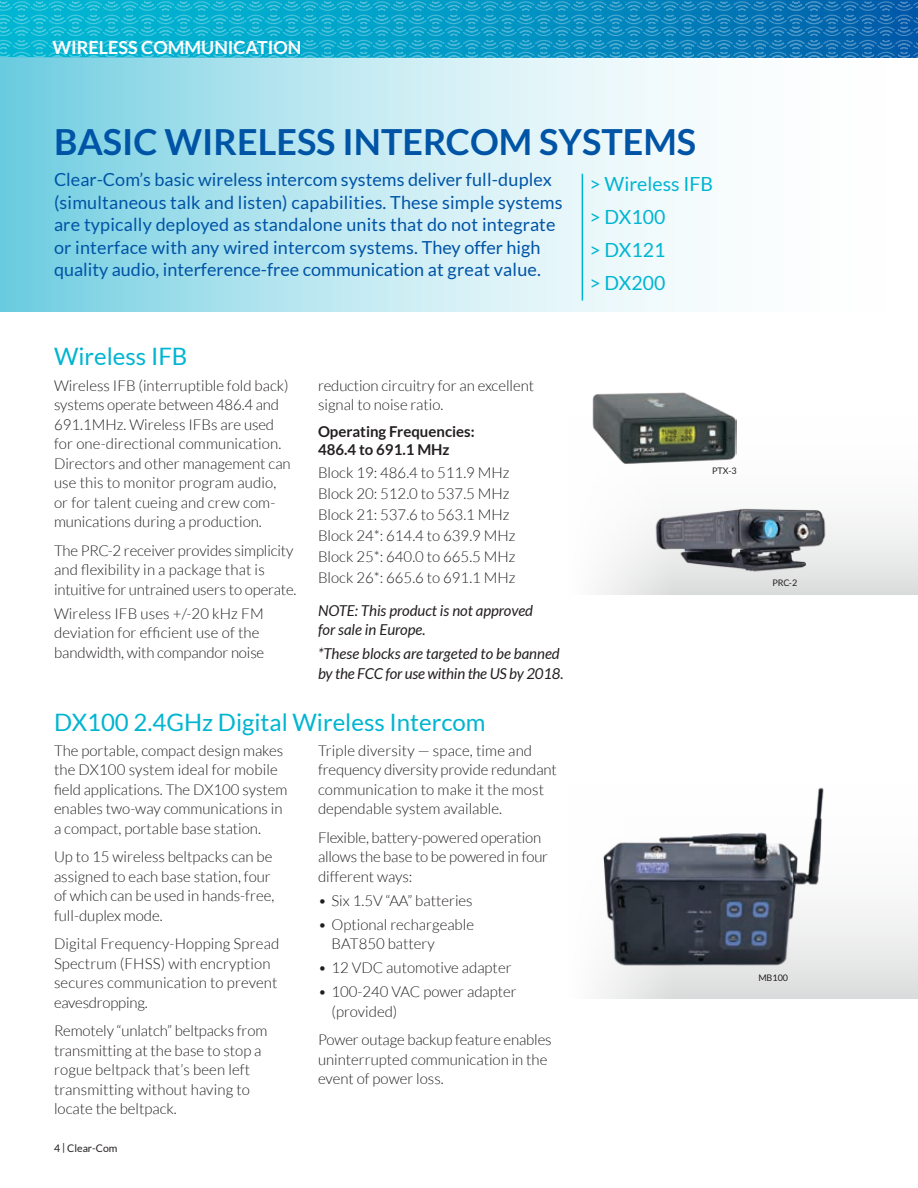
<style>
.page{position:relative;width:918px;height:1188px;background:#fff}
.page>*{position:absolute;margin:0;border:0;box-sizing:border-box;transform-origin:0 0}
.t1{font:700 36px "Lato";color:#0054a6}
.t2{font:24px "Lato";color:#00b5d1}
.t3{font:19.5px/33px "Lato";color:#00b5d1}
.t4{font:18px/22.5px "Lato";letter-spacing:.01em;color:#0054a6}
.t5{font:700 18px "Lato";color:#fff}
.t6{font:300 15px/19.5px "Lato";color:#231f20}
.t7{font:italic 15px/19.5px "Lato";color:#231f20}
.t8{font:700 15px/18px "Lato";color:#231f20}
.t9{font:10.5px "Lato";color:#231f20}
.t10{font:9px "Lato";color:#231f20}
</style>
<div class="page">
<svg style="left:0;top:0;width:918px;height:58px;background:#139ac6"></svg>
<div style="left:503px;top:778px;width:415px;height:220px;background:linear-gradient(to bottom,#fff,#e3e4e4)"></div>
<div style="left:454px;top:749px;width:219px;height:256px;background:#fff"></div>
<div style="left:503px;top:413px;width:415px;height:182px;background:linear-gradient(to bottom,#fff,#e3e4e4)"></div>
<div style="left:454px;top:389px;width:219px;height:211px;background:#fff"></div>
<img style="left:650px;top:473px;width:180px;height:114px">
<img style="left:592px;top:392px;width:144px;height:73px">
<img style="left:603px;top:778px;width:232px;height:206px">
<svg style="left:0;top:58px;width:696px;height:254px;background:#bbe7f0"></svg>
<hr style="left:582px;top:174px;width:1px;height:127px;background:#00b5d1">
<p class="t5" style="left:52px;top:37px;width:251px">WIRELESS COMMUNICATION</p>
<h1 class="t1" style="left:54px;top:121px;width:644px">BASIC WIRELESS INTERCOM SYSTEMS</h1>
<p class="t4" style="left:54px;top:169px;width:510px">Clear-Com’s basic wireless intercom systems deliver full-duplex (simultaneous talk and listen) capabilities. These simple systems are typically deployed as standalone units that do not integrate or interface with any wired intercom systems. They offer high quality audio, interference-free communication at great value.</p>
<h3 class="t3" style="left:590px;top:168px;width:125px">&gt; Wireless IFB &gt; DX100<br>&gt; DX121<br>&gt; DX200</h3>
<h2 class="t2" style="left:54px;top:343px;width:135px">Wireless IFB</h2>
<p class="t6" style="left:54px;top:376px;width:238px">Wireless IFB (interruptible fold back) systems operate between 486.4 and 691.1MHz. Wireless IFBs are used for one-directional communication.<br>Directors and other management can use this to monitor program audio, or for talent cueing and crew com&shy;munications during a production.</p>
<p class="t6" style="left:54px;top:541px;width:244px">The PRC-2 receiver provides simplicity and flexibility in a package that is intuitive for untrained users to operate.</p>
<p class="t6" style="left:54px;top:604px;width:212px">Wireless IFB uses +/-20 kHz FM deviation for efficient use of the bandwidth, with compandor noise</p>
<p class="t6" style="left:318px;top:376px;width:218px">reduction circuitry for an excellent signal to noise ratio.</p>
<p class="t8" style="left:318px;top:423px;width:158px">Operating Frequencies:<br>486.4 to 691.1 MHz</p>
<p class="t6" style="left:318px;top:462px;width:199px;line-height:21px">Block 19: 486.4 to 511.9 MHz<br>Block 20: 512.0 to 537.5 MHz<br>Block 21: 537.6 to 563.1 MHz<br>Block 24*: 614.4 to 639.9 MHz<br>Block 25*: 640.0 to 665.5 MHz<br>Block 26*: 665.6 to 691.1 MHz</p>
<p class="t7" style="left:318px;top:601px;width:217px">NOTE: This product is not approved for sale in Europe.</p>
<p class="t7" style="left:318px;top:645px;width:247px">*These blocks are targeted to be banned by the FCC for use within the US by 2018.</p>
<h2 class="t2" style="left:54px;top:709px;width:433px">DX100 2.4GHz Digital Wireless Intercom</h2>
<p class="t6" style="left:54px;top:741px;width:235px">The portable, compact design makes the DX100 system ideal for mobile field applications. The DX100 system enables two-way communications in a compact, portable base station.</p>
<p class="t6" style="left:54px;top:847px;width:222px">Up to 15 wireless beltpacks can be assigned to each base station, four of which can be used in hands-free, full-duplex mode.</p>
<p class="t6" style="left:54px;top:934px;width:227px">Digital Frequency-Hopping Spread<br>Spectrum (FHSS) with encryption secures communication to prevent eavesdropping.</p>
<p class="t6" style="left:54px;top:1021px;width:215px">Remotely “unlatch” beltpacks from transmitting at the base to stop a rogue beltpack that’s been left transmitting without having to locate the beltpack.</p>
<p class="t9" style="left:54px;top:1142px;width:65px">4 | Clear-Com</p>
<p class="t6" style="left:318px;top:741px;width:240px">Triple diversity — space, time and frequency diversity provide redundant communication to make it the most dependable system available.</p>
<p class="t6" style="left:318px;top:828px;width:232px">Flexible, battery-powered operation allows the base to be powered in four different ways:</p>
<p class="t6" style="left:318px;top:891px;width:156px">• Six 1.5V “AA” batteries</p>
<p class="t6" style="left:332px;top:915px;width:144px;text-indent:-14px">• Optional rechargeable<br>BAT850 battery</p>
<p class="t6" style="left:318px;top:958px;width:195px">• 12 VDC automotive adapter</p>
<p class="t6" style="left:332px;top:982px;width:187px;text-indent:-14px">• 100-240 VAC power adapter (provided)</p>
<p class="t6" style="left:318px;top:1030px;width:235px">Power outage backup feature enables uninterrupted communication in the event of power loss.</p>
<p class="t10" style="left:712px;top:466px;width:26px">PTX-3</p>
<p class="t10" style="left:772px;top:578px;width:26px">PRC-2</p>
<p class="t10" style="left:758px;top:973px;width:31px">MB100</p>
</div>
